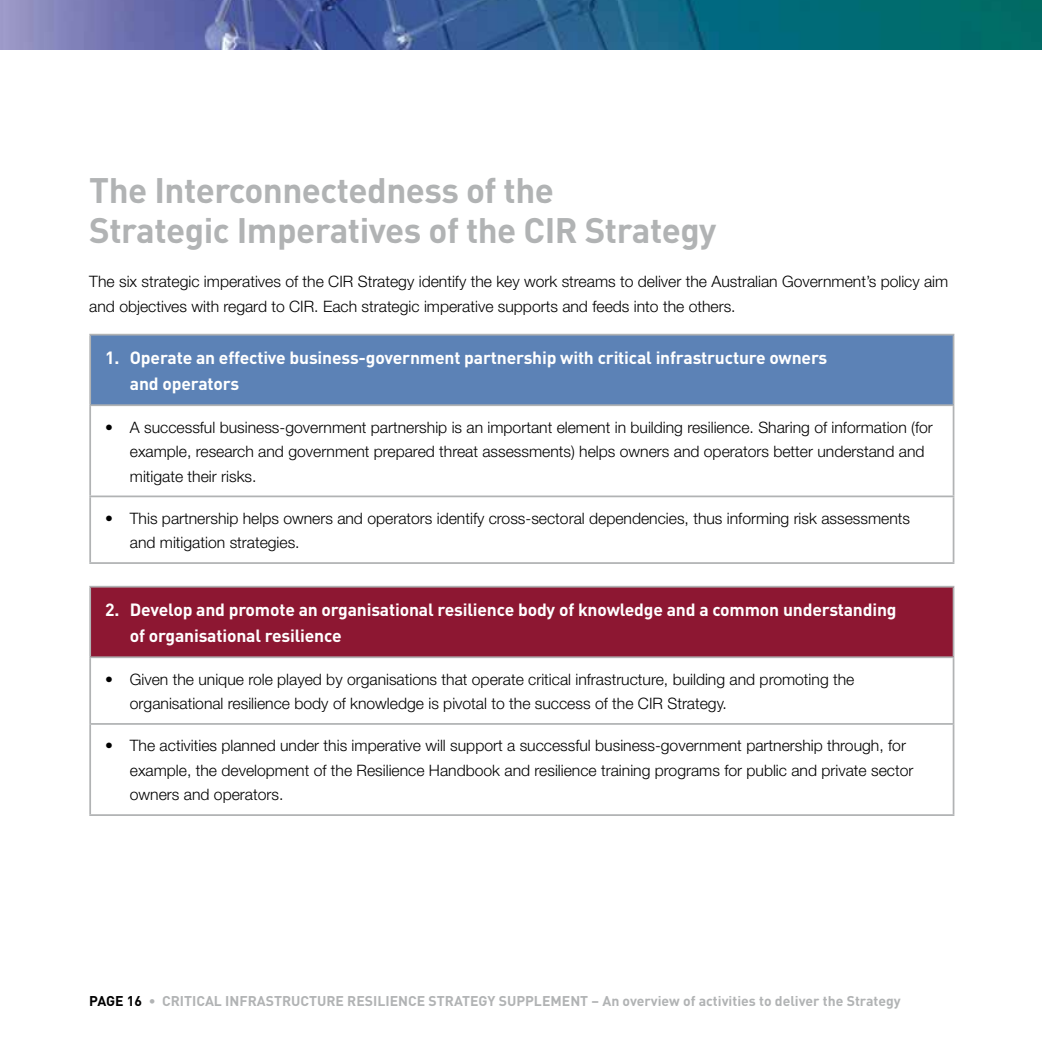
<style>
.page{position:relative;width:1042px;height:1042px;background:#fff}
.page>*{position:absolute;margin:0;border:0;box-sizing:border-box;transform-origin:0 0}
.t1{font:700 35px/40.2px "DIN";letter-spacing:-.015em;color:#b1b3b4}
.t2{font:700 17.5px/26.2px "DIN";letter-spacing:-.01em;color:#fff}
.t3{font:300 15.75px/24.5px "Helvetica Neue";color:#000}
.t4{font:700 14px "DIN";color:#b1b3b4}
.s1{color:#000}
</style>
<div class="page">
<img style="left:0;top:0;width:1041px;height:50px">
<hr style="left:1041px;top:0;width:1px;height:50px;background:#b1b3b4">
<div style="left:90px;top:335px;width:863px;height:70px;background:#5c82b6"></div>
<hr style="left:89px;top:334px;width:865px;height:1px;background:#b1b3b4">
<hr style="left:89px;top:335px;width:2px;height:69px;background:#b1b3b4">
<hr style="left:952px;top:335px;width:2px;height:69px;background:#b1b3b4">
<hr style="left:89px;top:404px;width:865px;height:2px;background:#b1b3b4">
<hr style="left:89px;top:406px;width:2px;height:89px;background:#b1b3b4">
<hr style="left:952px;top:406px;width:2px;height:89px;background:#b1b3b4">
<hr style="left:89px;top:495px;width:865px;height:2px;background:#b1b3b4">
<hr style="left:89px;top:497px;width:2px;height:65px;background:#b1b3b4">
<hr style="left:952px;top:497px;width:2px;height:65px;background:#b1b3b4">
<hr style="left:89px;top:562px;width:865px;height:2px;background:#b1b3b4">
<div style="left:90px;top:587px;width:863px;height:70px;background:#8d1732"></div>
<hr style="left:89px;top:586px;width:865px;height:1px;background:#b1b3b4">
<hr style="left:89px;top:587px;width:2px;height:69px;background:#b1b3b4">
<hr style="left:952px;top:587px;width:2px;height:69px;background:#b1b3b4">
<hr style="left:89px;top:656px;width:865px;height:2px;background:#b1b3b4">
<hr style="left:89px;top:658px;width:2px;height:65px;background:#b1b3b4">
<hr style="left:952px;top:658px;width:2px;height:65px;background:#b1b3b4">
<hr style="left:89px;top:723px;width:865px;height:2px;background:#b1b3b4">
<hr style="left:89px;top:725px;width:2px;height:89px;background:#b1b3b4">
<hr style="left:952px;top:725px;width:2px;height:89px;background:#b1b3b4">
<hr style="left:89px;top:814px;width:865px;height:2px;background:#b1b3b4">
<h1 class="t1" style="left:89px;top:168px;width:629px">The Interconnectedness of the<br>Strategic Imperatives of the CIR Strategy</h1>
<p class="t3" style="left:89px;top:269px;width:860px">The six strategic imperatives of the CIR Strategy identify the key work streams to deliver the Australian Government’s policy aim and objectives with regard to CIR. Each strategic imperative supports and feeds into the others.</p>
<p class="t2" style="left:130px;top:344px;width:699px;text-indent:-25px">1. Operate an effective business-government partnership with critical infrastructure owners and operators</p>
<p class="t3" style="left:130px;top:414px;width:804px;text-indent:-25px">• A successful business-government partnership is an important element in building resilience. Sharing of information (for example, research and government prepared threat assessments) helps owners and operators better understand and mitigate their risks.</p>
<p class="t3" style="left:130px;top:505px;width:781px;text-indent:-25px">• This partnership helps owners and operators identify cross-sectoral dependencies, thus informing risk assessments and mitigation strategies.</p>
<p class="t2" style="left:130px;top:596px;width:768px;text-indent:-25px">2. Develop and promote an organisational resilience body of knowledge and a common understanding of organisational resilience</p>
<p class="t3" style="left:130px;top:666px;width:726px;text-indent:-25px">• Given the unique role played by organisations that operate critical infrastructure, building and promoting the organisational resilience body of knowledge is pivotal to the success of the CIR Strategy.</p>
<p class="t3" style="left:130px;top:733px;width:785px;text-indent:-25px">• The activities planned under this imperative will support a successful business-government partnership through, for example, the development of the Resilience Handbook and resilience training programs for public and private sector owners and operators.</p>
<p class="t4" style="left:89px;top:992px;width:813px"><span class="s1">PAGE 16</span> • CRITICAL INFRASTRUCTURE RESILIENCE STRATEGY SUPPLEMENT – An overview of activities to deliver the Strategy</p>
</div>
